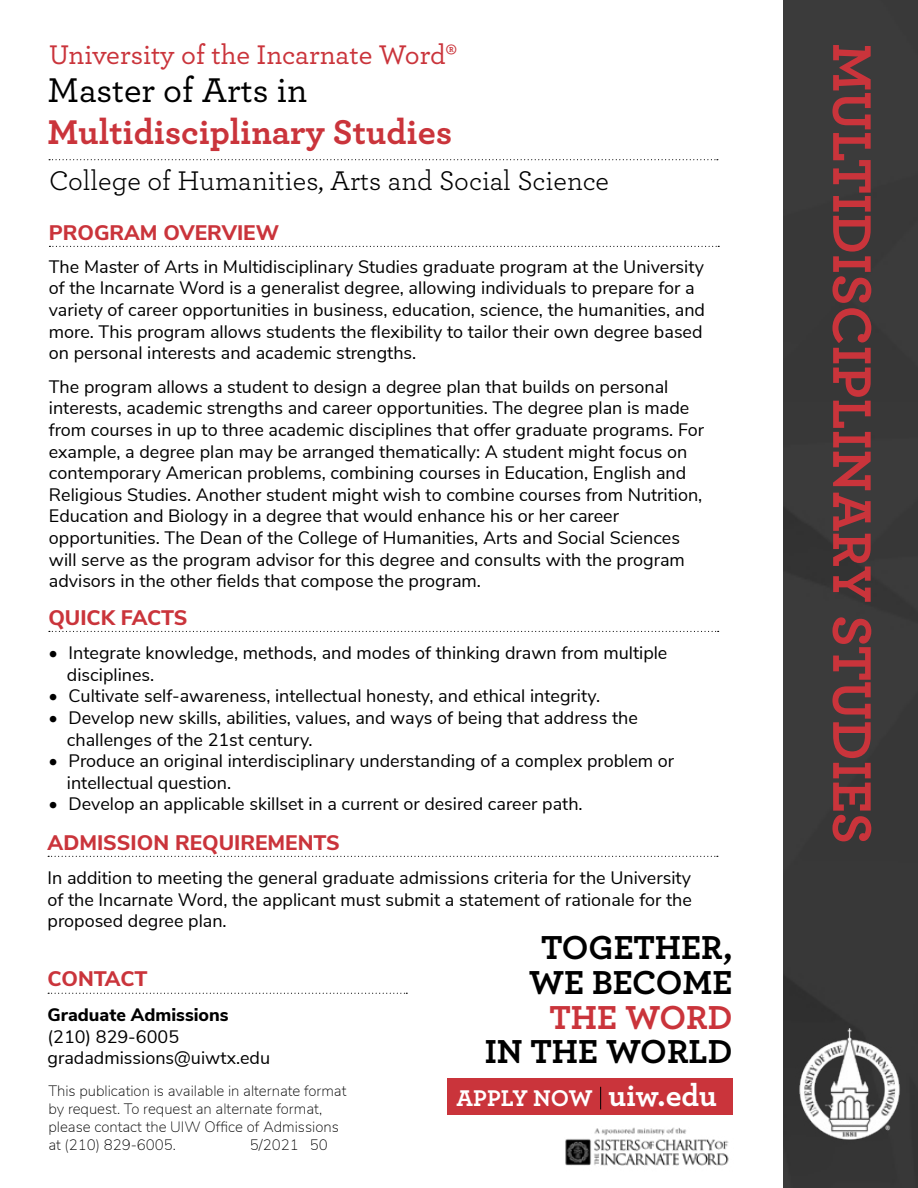
<style>
.page{position:relative;width:918px;height:1188px;background:#fff}
.page>*{position:absolute;margin:0;border:0;box-sizing:border-box;transform-origin:0 0}
.t1{font:700 57px "Archer Pro";color:#ca343b}
.t2{font:700 36px "Archer Pro";color:#ca343b}
.t3{font:500 36px "Archer Pro";color:#000}
.t4{font:700 34.8px/34.8px "Archer Pro";color:#000;text-align:center}
.t5{font:700 34.8px "Archer Pro";color:#ca343b}
.t6{font:28.35px "Archer Pro";color:#000}
.t7{font:500 28.35px "Archer Pro";letter-spacing:-.005em;color:#ca343b}
.t8{font:700 23.85px "Archer Pro";color:#fff}
.t9{font:800 21px "Nunito Sans";color:#ca343b}
.t10{font:18px/21.6px "Nunito Sans";color:#000}
.t11{font:800 18px "Nunito Sans";color:#000}
.t12{font:200 15px/18px "Nunito Sans";color:#000}
.s1{font-size:31.65px}
</style>
<div class="page">
<div style="left:447px;top:1078px;width:285px;height:37px;background:#ca343b"></div>
<div style="left:783px;top:0;width:135px;height:1188px;background:#383838"></div>
<img style="left:785px;top:1020px;width:129px;height:128px">
<svg style="left:49px;top:159px;width:669px;height:1px"></svg>
<svg style="left:49px;top:246px;width:670px;height:1px"></svg>
<svg style="left:49px;top:631px;width:670px;height:1px"></svg>
<svg style="left:600px;top:1087px;width:1px;height:22px"></svg>
<svg style="left:48px;top:993px;width:359px;height:1px"></svg>
<svg style="left:48px;top:856px;width:670px;height:1px"></svg>
<img style="left:565px;top:1127px;width:164px;height:39px">
<h3 class="t7" style="left:49px;top:35px;width:409px">University of the Incarnate Word®</h3>
<h2 class="t3" style="left:48px;top:65px;width:261px">Master of Arts in</h2>
<h2 class="t2" style="left:48px;top:104px;width:406px">Multidisciplinary Studies</h2>
<h3 class="t6" style="left:49px;top:161px;width:561px">College of Humanities, Arts and Social Science</h3>
<p class="t9" style="left:49px;top:217px;width:232px">PROGRAM OVERVIEW</p>
<p class="t10" style="left:49px;top:255px;width:658px">The Master of Arts in Multidisciplinary Studies graduate program at the University of the Incarnate Word is a generalist degree, allowing individuals to prepare for a variety of career opportunities in business, education, science, the humanities, and more. This program allows students the flexibility to tailor their own degree based on personal interests and academic strengths.</p>
<p class="t10" style="left:49px;top:375px;width:657px">The program allows a student to design a degree plan that builds on personal interests, academic strengths and career opportunities. The degree plan is made from courses in up to three academic disciplines that offer graduate programs. For example, a degree plan may be arranged thematically: A student might focus on contemporary American problems, combining courses in Education, English and Religious Studies. Another student might wish to combine courses from Nutrition, Education and Biology in a degree that would enhance his or her career opportunities. The Dean of the College of Humanities, Arts and Social Sciences will serve as the program advisor for this degree and consults with the program advisors in the other fields that compose the program.</p>
<p class="t9" style="left:48px;top:602px;width:141px">QUICK FACTS</p>
<p class="t10" style="left:67px;top:641px;width:602px;text-indent:-19px">• Integrate knowledge, methods, and modes of thinking drawn from multiple disciplines.</p>
<p class="t10" style="left:48px;top:684px;width:553px">• Cultivate self-awareness, intellectual honesty, and ethical integrity.</p>
<p class="t10" style="left:67px;top:706px;width:572px;text-indent:-19px">• Develop new skills, abilities, values, and ways of being that address the challenges of the 21st century.</p>
<p class="t10" style="left:67px;top:749px;width:609px;text-indent:-19px">• Produce an original interdisciplinary understanding of a complex problem or intellectual question.</p>
<p class="t10" style="left:48px;top:792px;width:536px">• Develop an applicable skillset in a current or desired career path.</p>
<p class="t9" style="left:48px;top:827px;width:294px">ADMISSION REQUIREMENTS</p>
<p class="t10" style="left:48px;top:866px;width:646px;text-align:justify">In addition to meeting the general graduate admissions criteria for the University of the Incarnate Word, the applicant must submit a statement of rationale for the proposed degree plan.</p>
<p class="t9" style="left:48px;top:964px;width:101px">CONTACT</p>
<p class="t11" style="left:48px;top:1002px;width:183px">Graduate Admissions</p>
<p class="t10" style="left:48px;top:1025px;width:224px">(210) 829-6005 gradadmissions@uiwtx.edu</p>
<p class="t12" style="left:48px;top:1081px;width:300px">This publication is available in alternate format by request. To request an alternate format, please contact the UIW Office of Admissions at (210) 829-6005.</p>
<p class="t12" style="left:250px;top:1135px;width:79px">5/2021 50</p>
<h3 class="t4" style="left:529px;top:928px;width:205px">TOGETHER,<br>WE BECOME</h3>
<h3 class="t5" style="left:549px;top:990px;width:184px">THE WORD</h3>
<h3 class="t4" style="left:485px;top:1032px;width:249px">IN THE WORLD</h3>
<h3 class="t8" style="left:457px;top:1079px;width:262px">APPLY NOW <span class="s1">uiw.edu</span></h3>
<h1 class="t1" style="left:897px;top:43px;width:802px;rotate:90deg">MULTIDISCIPLINARY STUDIES</h1>
</div>
